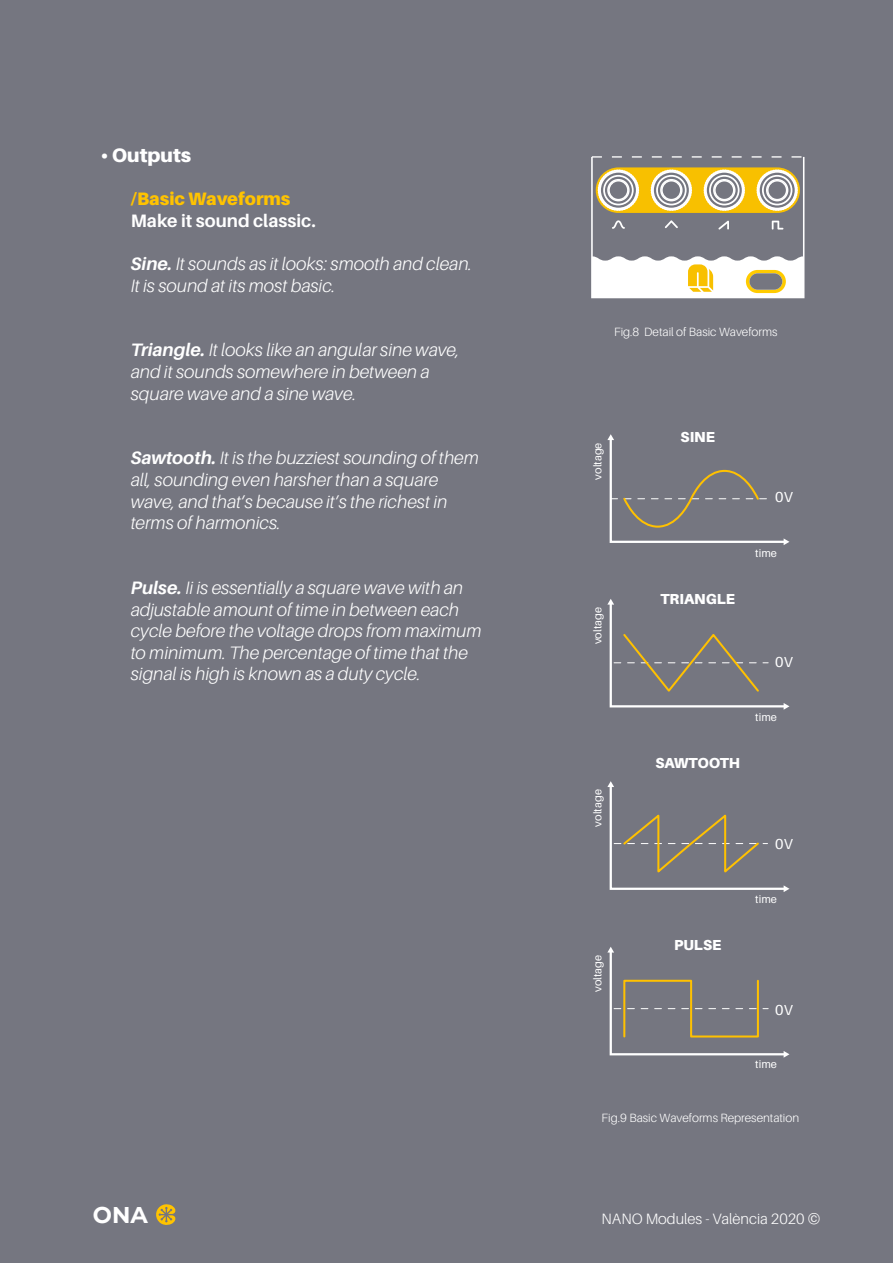
<style>
.page{position:relative;width:893px;height:1263px;background:#757680}
.page>*{position:absolute;margin:0;border:0;box-sizing:border-box;transform-origin:0 0}
.t1{font:700 22.8px "Montserrat";color:#fff}
.t2{font:900 19.5px "Aileron";color:#fff}
.t3{font:italic 300 18px/21.6px "Aileron";color:#fff}
.t4{font:700 18px "Aileron";color:#fff}
.t5{font:900 18px "Aileron";color:#ffc300}
.t6{font:300 15px "Aileron";color:#fff}
.t7{font:900 14.55px "Aileron";color:#fff}
.t8{font:14.55px "Aileron";color:#fff}
.t9{font:300 12px "Aileron";color:#fff}
.t10{font:11.1px "Aileron";color:#fff}
.s1{font-weight:700}
</style>
<div class="page">
<svg style="left:156px;top:1204px;width:20px;height:21px"></svg>
<div style="left:591px;top:156px;width:213px;height:142px;background:#757680;border:2px solid #fff"></div>
<div style="left:596px;top:167px;width:204px;height:46px;background:#f8c000;border-radius:23px"></div>
<svg style="left:592px;top:256px;width:212px;height:41px;background:#f5f0dd"></svg>
<div style="left:749px;top:273px;width:33px;height:17px;background:#757680;border-radius:8px"></div>
<svg style="left:718px;top:221px;width:11px;height:8px"></svg>
<svg style="left:772px;top:221px;width:11px;height:9px"></svg>
<svg style="left:597px;top:167px;width:43px;height:62px"></svg>
<svg style="left:600px;top:172px;width:37px;height:37px"></svg>
<div style="left:599px;top:171px;width:39px;height:39px;border:2px solid #fff;border-radius:50%"></div>
<svg style="left:604px;top:176px;width:29px;height:29px"></svg>
<div style="left:603px;top:175px;width:31px;height:30px;border:2px solid #fff;border-radius:50%"></div>
<div style="left:608px;top:180px;width:21px;height:21px;background:#f9f9f9;border-radius:50%"></div>
<div style="left:607px;top:179px;width:23px;height:22px;border:2px solid #fff;border-radius:50%"></div>
<div style="left:609px;top:181px;width:19px;height:19px;background:#757680;border-radius:50%"></div>
<div style="left:608px;top:180px;width:21px;height:20px;border:2px solid #fff;border-radius:50%"></div>
<svg style="left:650px;top:167px;width:43px;height:61px"></svg>
<svg style="left:653px;top:172px;width:37px;height:37px"></svg>
<div style="left:652px;top:171px;width:39px;height:39px;border:2px solid #fff;border-radius:50%"></div>
<svg style="left:657px;top:176px;width:29px;height:29px"></svg>
<div style="left:656px;top:175px;width:31px;height:30px;border:2px solid #fff;border-radius:50%"></div>
<div style="left:661px;top:180px;width:21px;height:21px;background:#fbfbfb;border-radius:50%"></div>
<div style="left:660px;top:179px;width:23px;height:22px;border:2px solid #fff;border-radius:50%"></div>
<div style="left:662px;top:181px;width:19px;height:19px;background:#757680;border-radius:50%"></div>
<div style="left:661px;top:180px;width:20px;height:20px;border:2px solid #fff;border-radius:50%"></div>
<svg style="left:703px;top:167px;width:43px;height:44px"></svg>
<svg style="left:706px;top:172px;width:37px;height:37px"></svg>
<div style="left:705px;top:171px;width:39px;height:39px;border:2px solid #fff;border-radius:50%"></div>
<svg style="left:710px;top:176px;width:29px;height:29px"></svg>
<div style="left:709px;top:175px;width:30px;height:30px;border:2px solid #fff;border-radius:50%"></div>
<div style="left:714px;top:180px;width:21px;height:21px;background:#fbfbfc;border-radius:50%"></div>
<div style="left:713px;top:179px;width:22px;height:22px;border:2px solid #fff;border-radius:50%"></div>
<div style="left:715px;top:181px;width:19px;height:19px;background:#757680;border-radius:50%"></div>
<div style="left:714px;top:180px;width:20px;height:20px;border:2px solid #fff;border-radius:50%"></div>
<svg style="left:756px;top:167px;width:43px;height:46px"></svg>
<svg style="left:759px;top:172px;width:37px;height:37px"></svg>
<div style="left:758px;top:171px;width:38px;height:39px;border:2px solid #fff;border-radius:50%"></div>
<svg style="left:763px;top:176px;width:28px;height:29px"></svg>
<div style="left:762px;top:175px;width:30px;height:30px;border:2px solid #fff;border-radius:50%"></div>
<div style="left:767px;top:180px;width:21px;height:21px;background:#fefefe;border-radius:50%"></div>
<div style="left:766px;top:179px;width:22px;height:22px;border:2px solid #fff;border-radius:50%"></div>
<div style="left:768px;top:181px;width:19px;height:19px;background:#757680;border-radius:50%"></div>
<div style="left:767px;top:180px;width:20px;height:20px;border:2px solid #fff;border-radius:50%"></div>
<svg style="left:592px;top:156px;width:212px;height:2px"></svg>
<svg style="left:607px;top:599px;width:182px;height:111px"></svg>
<svg style="left:607px;top:434px;width:182px;height:111px"></svg>
<svg style="left:607px;top:947px;width:182px;height:111px"></svg>
<svg style="left:607px;top:781px;width:182px;height:111px"></svg>
<p class="t2" style="left:101px;top:144px;width:92px">• Outputs</p>
<p class="t5" style="left:131px;top:188px;width:161px">/Basic Waveforms</p>
<p class="t4" style="left:131px;top:211px;width:187px">Make it sound classic.</p>
<p class="t3" style="left:131px;top:253px;width:343px"><span class="s1">Sine.</span> It sounds as it looks: smooth and clean.<br>It is sound at its most basic.</p>
<p class="t3" style="left:131px;top:340px;width:330px"><span class="s1">Triangle.</span> It looks like an angular sine wave, and it sounds somewhere in between a square wave and a sine wave.</p>
<p class="t3" style="left:131px;top:448px;width:350px"><span class="s1">Sawtooth.</span> It is the buzziest sounding of them all, sounding even harsher than a square wave, and that’s because it’s the richest in terms of harmonics.</p>
<p class="t3" style="left:131px;top:577px;width:352px"><span class="s1">Pulse.</span> Ii is essentially a square wave with an adjustable amount of time in between each cycle before the voltage drops from maximum to minimum. The percentage of time that the signal is high is known as a duty cycle.</p>
<p class="t1" style="left:93px;top:1199px;width:56px">ONA</p>
<p class="t9" style="left:614px;top:325px;width:165px">Fig.8 Detail of Basic Waveforms</p>
<p class="t10" style="left:591px;top:480px;width:39px;rotate:-90deg">voltage</p>
<p class="t10" style="left:591px;top:644px;width:39px;rotate:-90deg">voltage</p>
<p class="t10" style="left:591px;top:826px;width:39px;rotate:-90deg">voltage</p>
<p class="t10" style="left:591px;top:992px;width:39px;rotate:-90deg">voltage</p>
<p class="t7" style="left:681px;top:429px;width:36px">SINE</p>
<p class="t7" style="left:660px;top:590px;width:76px">TRIANGLE</p>
<p class="t8" style="left:775px;top:489px;width:19px">0V</p>
<p class="t10" style="left:755px;top:547px;width:23px">time</p>
<p class="t8" style="left:775px;top:654px;width:19px">0V</p>
<p class="t7" style="left:655px;top:754px;width:86px">SAWTOOTH</p>
<p class="t10" style="left:755px;top:711px;width:23px">time</p>
<p class="t7" style="left:674px;top:936px;width:49px">PULSE</p>
<p class="t8" style="left:775px;top:836px;width:19px">0V</p>
<p class="t10" style="left:755px;top:893px;width:23px">time</p>
<p class="t8" style="left:775px;top:1001px;width:19px">0V</p>
<p class="t10" style="left:755px;top:1058px;width:23px">time</p>
<p class="t9" style="left:602px;top:1111px;width:199px">Fig.9 Basic Waveforms Representation</p>
<p class="t6" style="left:602px;top:1210px;width:220px">NANO Modules - València 2020 ©</p>
</div>
